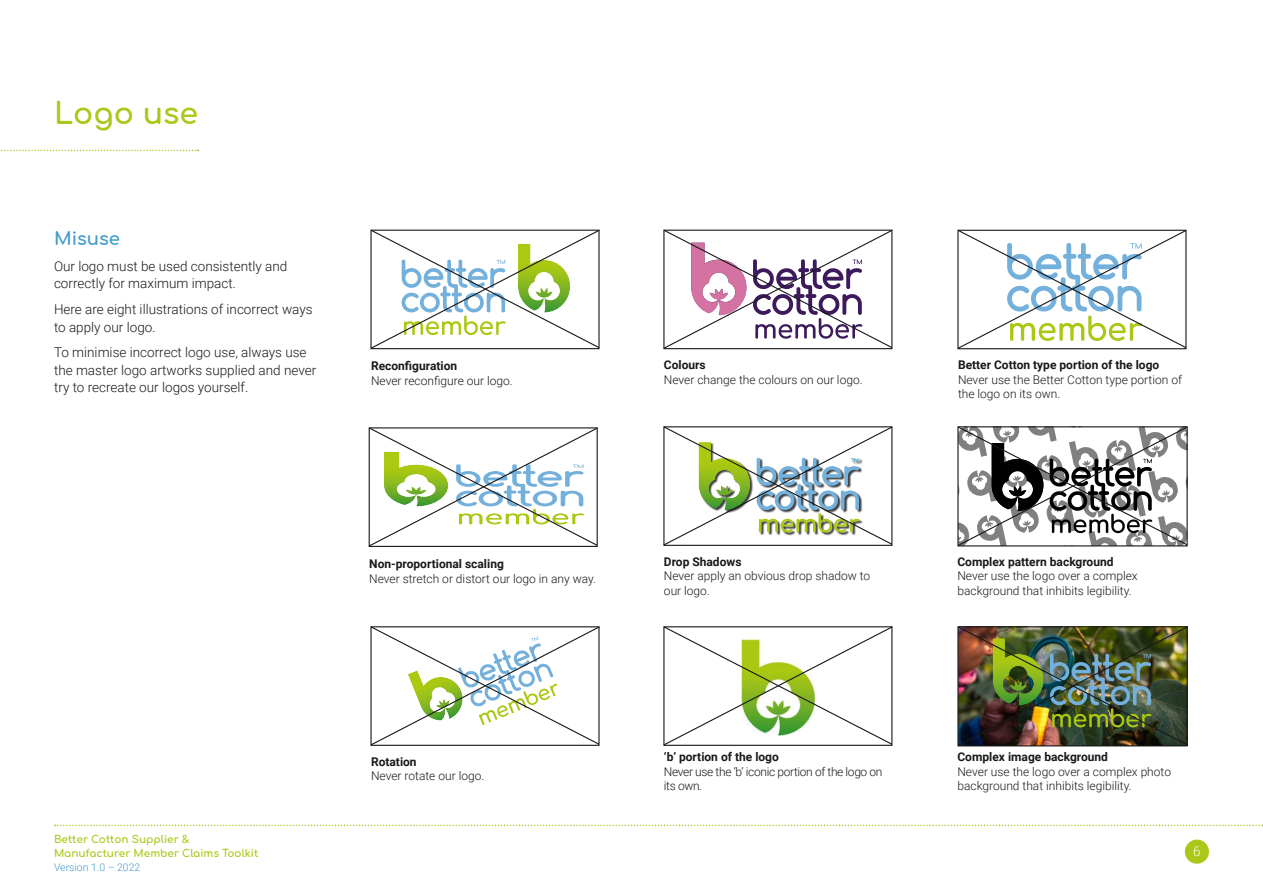
<style>
.page{position:relative;width:1263px;height:893px;background:#fff}
.page>*{position:absolute;margin:0;border:0;box-sizing:border-box;transform-origin:0 0}
.t1{font:700 30px "Comfortaa";color:#aac817}
.t2{font:700 18px "Comfortaa";color:#449ccc}
.t3{font:300 13.5px/17.2px "Roboto";color:#191919}
.t4{font:300 13.5px "Roboto";color:#fff}
.t5{font:300 12px/14.4px "Roboto";color:#191919}
.t6{font:700 12px "Roboto";color:#191919}
.t7{font:300 12px/14.4px "Roboto";letter-spacing:-.03em;color:#191919}
.t8{font:700 10.5px/14.2px "Comfortaa";color:#aac817}
.t9{font:300 10.5px "Roboto";color:#439bcc}
</style>
<div class="page">
<svg style="left:1px;top:150px;width:197px;height:1px"></svg>
<svg style="left:663px;top:626px;width:230px;height:120px"></svg>
<svg style="left:370px;top:229px;width:230px;height:121px"></svg>
<svg style="left:663px;top:229px;width:230px;height:121px"></svg>
<svg style="left:368px;top:427px;width:230px;height:120px"></svg>
<svg style="left:370px;top:626px;width:230px;height:120px"></svg>
<svg style="left:663px;top:426px;width:230px;height:120px"></svg>
<svg style="left:957px;top:229px;width:230px;height:121px"></svg>
<svg style="left:957px;top:426px;width:231px;height:121px"></svg>
<img style="left:957px;top:626px;width:231px;height:121px">
<div style="left:1185px;top:840px;width:24px;height:24px;background:#aac817;border-radius:50%"></div>
<svg style="left:55px;top:825px;width:1208px;height:1px"></svg>
<h1 class="t1" style="left:54px;top:100px;width:146px">Logo use</h1>
<h2 class="t2" style="left:54px;top:231px;width:68px">Misuse</h2>
<p class="t3" style="left:54px;top:259px;width:235px">Our logo must be used consistently and correctly for maximum impact.</p>
<p class="t3" style="left:54px;top:302px;width:260px">Here are eight illustrations of incorrect ways to apply our logo.</p>
<p class="t3" style="left:54px;top:345px;width:264px">To minimise incorrect logo use, always use the master logo artworks supplied and never try to recreate our logos yourself.</p>
<p class="t6" style="left:371px;top:358px;width:88px">Reconfiguration</p>
<p class="t5" style="left:371px;top:373px;width:143px">Never reconfigure our logo.</p>
<p class="t6" style="left:369px;top:555px;width:136px">Non-proportional scaling</p>
<p class="t5" style="left:369px;top:572px;width:228px">Never stretch or distort our logo in any way.</p>
<p class="t8" style="left:54px;top:833px;width:206px">Better Cotton Supplier &amp;<br>Manufacturer Member Claims Toolkit</p>
<p class="t9" style="left:54px;top:863px;width:88px">Version 1.0 – 2022</p>
<p class="t6" style="left:371px;top:756px;width:47px">Rotation</p>
<p class="t5" style="left:371px;top:769px;width:115px">Never rotate our logo.</p>
<p class="t6" style="left:664px;top:356px;width:43px">Colours</p>
<p class="t5" style="left:664px;top:373px;width:200px">Never change the colours on our logo.</p>
<p class="t6" style="left:664px;top:553px;width:79px">Drop Shadows</p>
<p class="t5" style="left:664px;top:570px;width:208px">Never apply an obvious drop shadow to our logo.</p>
<p class="t6" style="left:664px;top:752px;width:116px">‘b’ portion of the logo</p>
<p class="t7" style="left:664px;top:765px;width:220px">Never use the ‘b’ iconic portion of the logo on its own.</p>
<p class="t6" style="left:958px;top:360px;width:203px">Better Cotton type portion of the logo</p>
<p class="t5" style="left:958px;top:373px;width:226px">Never use the Better Cotton type portion of the logo on its own.</p>
<p class="t6" style="left:957px;top:553px;width:158px">Complex pattern background</p>
<p class="t5" style="left:957px;top:570px;width:182px">Never use the logo over a complex background that inhibits legibility.</p>
<p class="t6" style="left:957px;top:748px;width:152px">Complex image background</p>
<p class="t5" style="left:957px;top:765px;width:215px">Never use the logo over a complex photo background that inhibits legibility.</p>
<p class="t4" style="left:1193px;top:845px;width:9px">6</p>
</div>
